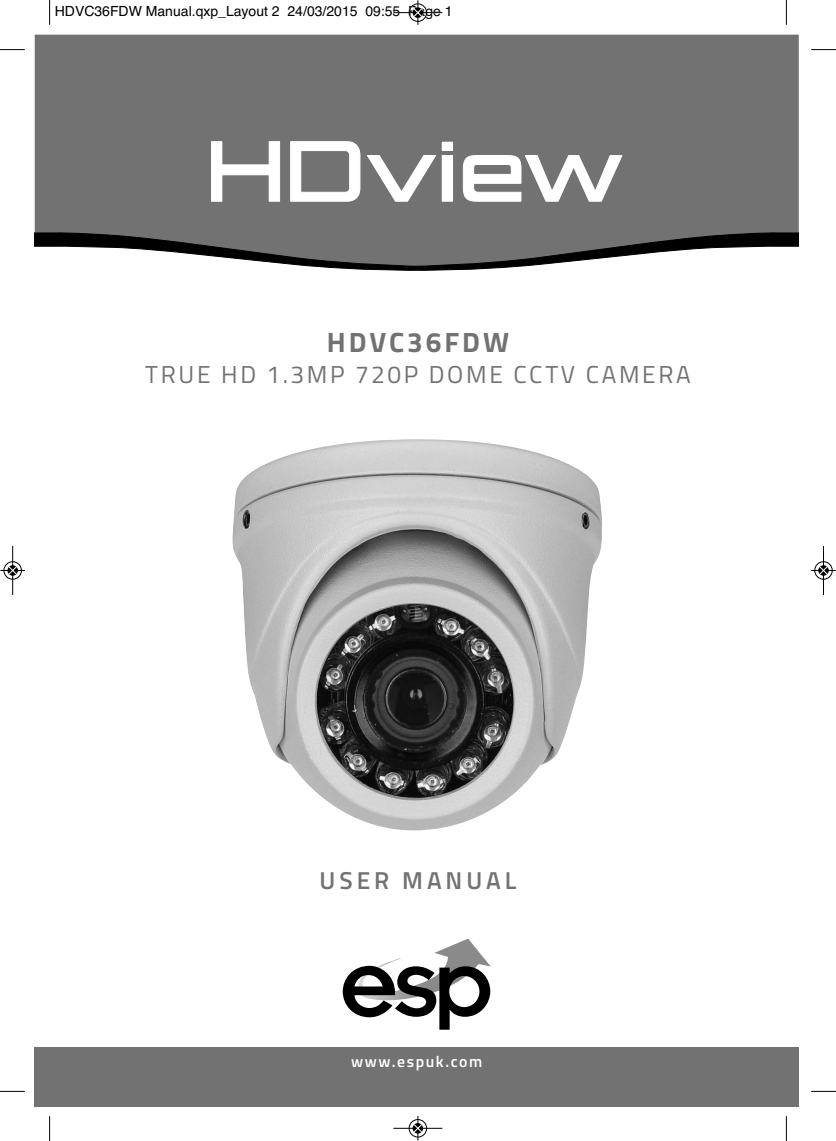
<style>
.page{position:relative;width:836px;height:1141px;background:#fff}
.page>*{position:absolute;margin:0;border:0;box-sizing:border-box;transform-origin:0 0}
.t1{font:700 28px "Titillium";letter-spacing:.105em;color:#727272}
.t2{font:24.5px "Titillium";letter-spacing:.11em;color:#727272}
.t3{font:600 24.5px "Titillium";letter-spacing:.16em;color:#727272}
.t4{font:600 15.75px "Titillium";letter-spacing:.1em;color:#fff}
.t5{font:14px "Helvetica";color:#000}
</style>
<div class="page">
<img style="left:232px;top:439px;width:370px;height:391px">
<div style="left:35px;top:1047px;width:764px;height:59px;background:#727272"></div>
<div style="left:35px;top:35px;width:764px;height:198px;background:#727272"></div>
<svg style="left:343px;top:939px;width:148px;height:91px"></svg>
<svg style="left:211px;top:141px;width:69px;height:61px"></svg>
<svg style="left:290px;top:141px;width:147px;height:61px"></svg>
<div style="left:442px;top:156px;width:10px;height:45px;background:#fff"></div>
<div style="left:442px;top:142px;width:10px;height:8px;background:#fff"></div>
<svg style="left:462px;top:154px;width:160px;height:48px"></svg>
<svg style="left:35px;top:233px;width:764px;height:38px"></svg>
<svg style="left:49px;top:0;width:1px;height:25px"></svg>
<svg style="left:0;top:49px;width:25px;height:1px"></svg>
<svg style="left:786px;top:0;width:1px;height:25px"></svg>
<svg style="left:811px;top:49px;width:25px;height:1px"></svg>
<svg style="left:49px;top:1116px;width:1px;height:25px"></svg>
<svg style="left:0;top:1091px;width:25px;height:1px"></svg>
<svg style="left:786px;top:1116px;width:1px;height:25px"></svg>
<svg style="left:811px;top:1091px;width:25px;height:1px"></svg>
<div style="left:408px;top:3px;width:19px;height:19px;border:1px solid #fff;border-radius:50%"></div>
<hr style="left:393px;top:12px;width:49px;height:1px;background:#000">
<div style="left:409px;top:4px;width:18px;height:18px;border:1px solid #000;border-radius:50%"></div>
<svg style="left:413px;top:0;width:9px;height:25px"></svg>
<div style="left:408px;top:1119px;width:19px;height:19px;border:1px solid #fff;border-radius:50%"></div>
<hr style="left:393px;top:1128px;width:49px;height:1px;background:#000">
<div style="left:409px;top:1119px;width:18px;height:18px;border:1px solid #000;border-radius:50%"></div>
<svg style="left:413px;top:1116px;width:9px;height:25px"></svg>
<div style="left:3px;top:561px;width:19px;height:19px;border:1px solid #fff;border-radius:50%"></div>
<hr style="left:12px;top:546px;width:1px;height:49px;background:#000">
<div style="left:4px;top:561px;width:18px;height:18px;border:1px solid #000;border-radius:50%"></div>
<svg style="left:0;top:566px;width:25px;height:9px"></svg>
<div style="left:814px;top:561px;width:19px;height:19px;border:1px solid #fff;border-radius:50%"></div>
<hr style="left:823px;top:546px;width:1px;height:49px;background:#000">
<div style="left:814px;top:561px;width:18px;height:18px;border:1px solid #000;border-radius:50%"></div>
<svg style="left:811px;top:566px;width:25px;height:9px"></svg>
<p class="t5" style="left:55px;top:3px;width:399px">HDVC36FDW Manual.qxp_Layout 2 24/03/2015 09:55 Page 1</p>
<h1 class="t1" style="left:327px;top:333px;width:184px">HDVC36FDW</h1>
<h2 class="t2" style="left:145px;top:365px;width:547px">TRUE HD 1.3MP 720P DOME CCTV CAMERA</h2>
<h2 class="t3" style="left:320px;top:871px;width:198px">USER MANUAL</h2>
<p class="t4" style="left:351px;top:1055px;width:133px">www.espuk.com</p>
</div>
